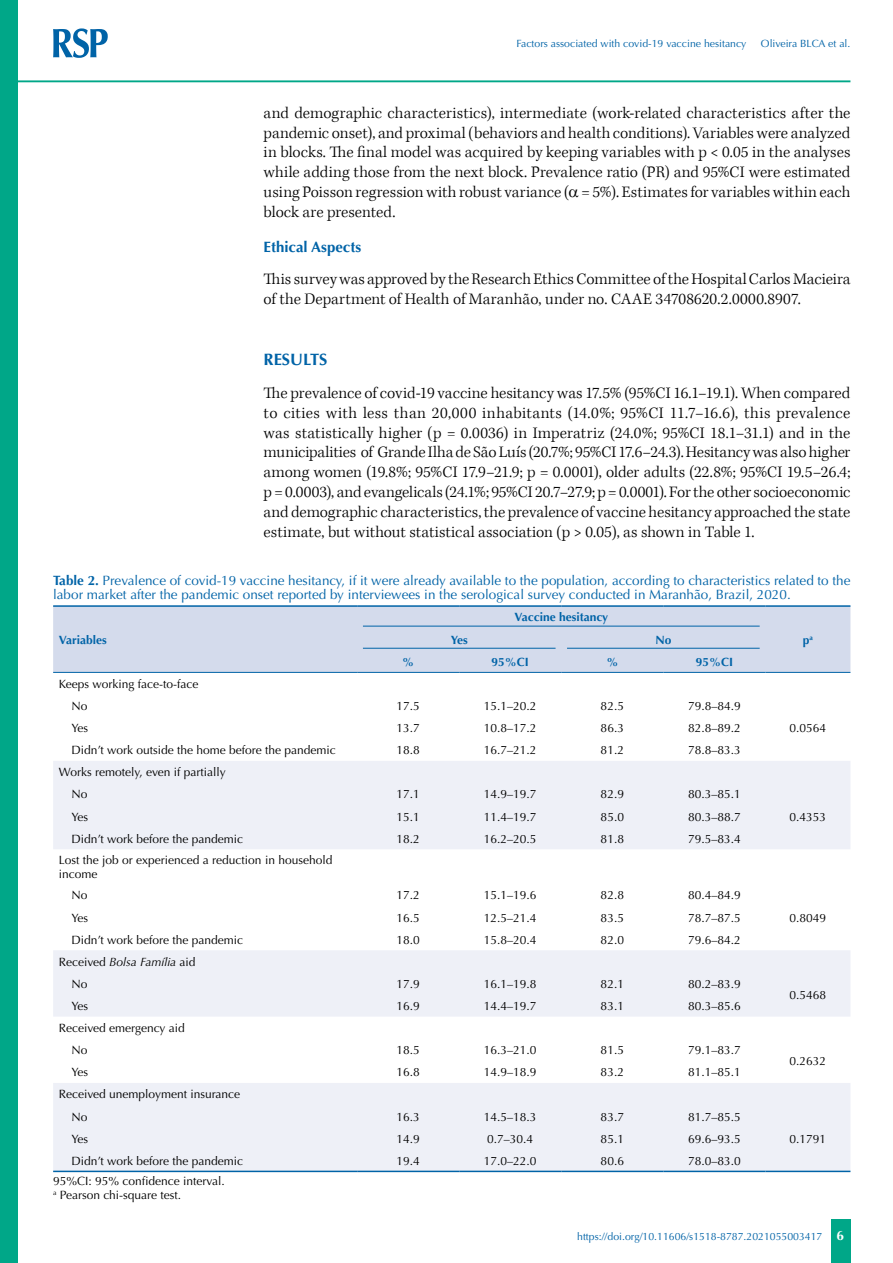
<style>
.page{position:relative;width:893px;height:1263px;background:#fff}
.page>*{position:absolute;margin:0;border:0;box-sizing:border-box;transform-origin:0 0}
.t1{font:300 16.5px/19.8px "Kepler Std";color:#000;text-align:justify}
.t2{font:700 16.5px "Optima";color:#0063a7}
.t3{font:700 15px "Optima";color:#0063a7}
.t4{font:13.5px/14.2px "Optima";color:#0063a7}
.t5{font:700 13.5px "Optima";color:#fff}
.t6{font:12px/22px "Optima";color:#000}
.t7{font:700 12px "Optima";color:#0063a7}
.t8{font:10.5px "Optima";color:#0063a7}
.s1{font-weight:700}
.s2{font-style:italic}
</style>
<div class="page">
<div style="left:831px;top:1220px;width:20px;height:43px;background:#00a788"></div>
<div style="left:0;top:0;width:18px;height:1263px;background:#00a788"></div>
<svg style="left:53px;top:28px;width:55px;height:30px"></svg>
<hr style="left:18px;top:80px;width:832px;height:2px;background:#00a788">
<div style="left:53px;top:607px;width:797px;height:65px;background:#d4dbec"></div>
<svg style="left:53px;top:761px;width:797px;height:410px;fill:#eef0f7"></svg>
<hr style="left:53px;top:605px;width:304px;height:2px;background:#0063a7">
<hr style="left:357px;top:605px;width:102px;height:2px;background:#0063a7">
<hr style="left:459px;top:605px;width:102px;height:2px;background:#0063a7">
<hr style="left:561px;top:605px;width:102px;height:2px;background:#0063a7">
<hr style="left:663px;top:605px;width:102px;height:2px;background:#0063a7">
<hr style="left:765px;top:605px;width:85px;height:2px;background:#0063a7">
<hr style="left:53px;top:672px;width:304px;height:1px;background:#0063a7">
<hr style="left:357px;top:672px;width:102px;height:1px;background:#0063a7">
<hr style="left:459px;top:672px;width:102px;height:1px;background:#0063a7">
<hr style="left:561px;top:672px;width:102px;height:1px;background:#0063a7">
<hr style="left:663px;top:672px;width:102px;height:1px;background:#0063a7">
<hr style="left:765px;top:672px;width:85px;height:1px;background:#0063a7">
<hr style="left:53px;top:1171px;width:304px;height:1px;background:#0063a7">
<hr style="left:357px;top:1171px;width:102px;height:1px;background:#0063a7">
<hr style="left:459px;top:1171px;width:102px;height:1px;background:#0063a7">
<hr style="left:561px;top:1171px;width:102px;height:1px;background:#0063a7">
<hr style="left:663px;top:1171px;width:102px;height:1px;background:#0063a7">
<hr style="left:765px;top:1171px;width:85px;height:1px;background:#0063a7">
<hr style="left:363px;top:626px;width:397px;height:1px;background:#0063a7">
<hr style="left:363px;top:648px;width:193px;height:1px;background:#0063a7">
<hr style="left:567px;top:648px;width:193px;height:1px;background:#0063a7">
<p class="t8" style="left:516px;top:37px;width:231px">Factors associated with covid-19 vaccine hesitancy</p>
<p class="t8" style="left:761px;top:37px;width:91px">Oliveira BLCA et al.</p>
<p class="t1" style="left:264px;top:103px;width:588px">and demographic characteristics), intermediate (work-related characteristics after the pandemic onset), and proximal (behaviors and health conditions). Variables were analyzed in blocks. The final model was acquired by keeping variables with p &lt; 0.05 in the analyses while adding those from the next block. Prevalence ratio (PR) and 95%CI were estimated using Poisson regression with robust variance ( = 5%). Estimates for variables within each block are presented.</p>
<p class="t3" style="left:264px;top:238px;width:99px">Ethical Aspects</p>
<p class="t1" style="left:264px;top:270px;width:588px">This survey was approved by the Research Ethics Committee of the Hospital Carlos Macieira of the Department of Health of Maranhão, under no. CAAE 34708620.2.0000.8907.</p>
<p class="t2" style="left:264px;top:350px;width:65px">RESULTS</p>
<p class="t1" style="left:264px;top:384px;width:588px">The prevalence of covid-19 vaccine hesitancy was 17.5% (95%CI 16.1–19.1). When compared to cities with less than 20,000 inhabitants (14.0%; 95%CI 11.7–16.6), this prevalence was statistically higher (p = 0.0036) in Imperatriz (24.0%; 95%CI 18.1–31.1) and in the municipalities of Grande Ilha de São Luís (20.7%; 95%CI 17.6–24.3). Hesitancy was also higher among women (19.8%; 95%CI 17.9–21.9; p = 0.0001), older adults (22.8%; 95%CI 19.5–26.4; p = 0.0003), and evangelicals (24.1%; 95%CI 20.7–27.9; p = 0.0001). For the other socioeconomic and demographic characteristics, the prevalence of vaccine hesitancy approached the state estimate, but without statistical association (p &gt; 0.05), as shown in Table 1.</p>
<p class="t4" style="left:53px;top:573px;width:799px"><span class="s1">Table 2.</span> Prevalence of covid-19 vaccine hesitancy, if it were already available to the population, according to characteristics related to the labor market after the pandemic onset reported by interviewees in the serological survey conducted in Maranhão, Brazil, 2020.</p>
<p class="t7" style="left:59px;top:632px;width:49px">Variables</p>
<p class="t7" style="left:515px;top:610px;width:95px">Vaccine hesitancy</p>
<p class="t7" style="left:451px;top:632px;width:18px">Yes</p>
<p class="t7" style="left:655px;top:632px;width:18px">No</p>
<p class="t7" style="left:803px;top:632px;width:12px">p<sup>a</sup></p>
<p class="t6" style="left:72px;top:673px;width:128px;text-indent:-13px">Keeps working face-to-face<br>No</p>
<p class="t7" style="left:402px;top:655px;width:13px">%</p>
<p class="t7" style="left:492px;top:655px;width:39px">95%CI</p>
<p class="t7" style="left:606px;top:655px;width:13px">%</p>
<p class="t7" style="left:696px;top:655px;width:39px">95%CI</p>
<p class="t6" style="left:397px;top:695px;width:25px">17.5</p>
<p class="t6" style="left:484px;top:695px;width:54px">15.1–20.2</p>
<p class="t6" style="left:601px;top:695px;width:25px">82.5</p>
<p class="t6" style="left:688px;top:695px;width:54px">79.8–84.9</p>
<p class="t6" style="left:72px;top:717px;width:18px">Yes</p>
<p class="t6" style="left:397px;top:717px;width:25px">13.7</p>
<p class="t6" style="left:484px;top:717px;width:54px">10.8–17.2</p>
<p class="t6" style="left:601px;top:717px;width:25px">86.3</p>
<p class="t6" style="left:688px;top:717px;width:54px">82.8–89.2</p>
<p class="t6" style="left:790px;top:717px;width:38px">0.0564</p>
<p class="t6" style="left:72px;top:739px;width:266px">Didn’t work outside the home before the pandemic</p>
<p class="t6" style="left:397px;top:739px;width:25px">18.8</p>
<p class="t6" style="left:484px;top:739px;width:54px">16.7–21.2</p>
<p class="t6" style="left:601px;top:739px;width:25px">81.2</p>
<p class="t6" style="left:688px;top:739px;width:54px">78.8–83.3</p>
<p class="t6" style="left:72px;top:761px;width:156px;text-indent:-13px">Works remotely, even if partially<br>No</p>
<p class="t6" style="left:397px;top:783px;width:25px">17.1</p>
<p class="t6" style="left:484px;top:783px;width:54px">14.9–19.7</p>
<p class="t6" style="left:601px;top:783px;width:25px">82.9</p>
<p class="t6" style="left:688px;top:783px;width:54px">80.3–85.1</p>
<p class="t6" style="left:72px;top:806px;width:18px">Yes</p>
<p class="t6" style="left:397px;top:806px;width:25px">15.1</p>
<p class="t6" style="left:484px;top:806px;width:54px">11.4–19.7</p>
<p class="t6" style="left:601px;top:806px;width:25px">85.0</p>
<p class="t6" style="left:688px;top:806px;width:54px">80.3–88.7</p>
<p class="t6" style="left:790px;top:806px;width:38px">0.4353</p>
<p class="t6" style="left:72px;top:828px;width:173px">Didn’t work before the pandemic</p>
<p class="t6" style="left:397px;top:828px;width:25px">18.2</p>
<p class="t6" style="left:484px;top:828px;width:54px">16.2–20.5</p>
<p class="t6" style="left:601px;top:828px;width:25px">81.8</p>
<p class="t6" style="left:688px;top:828px;width:54px">79.5–83.4</p>
<p class="t6" style="left:59px;top:853px;width:275px;line-height:14.4px">Lost the job or experienced a reduction in household income</p>
<p class="t6" style="left:72px;top:884px;width:18px">No</p>
<p class="t6" style="left:397px;top:884px;width:25px">17.2</p>
<p class="t6" style="left:484px;top:884px;width:54px">15.1–19.6</p>
<p class="t6" style="left:601px;top:884px;width:25px">82.8</p>
<p class="t6" style="left:688px;top:884px;width:54px">80.4–84.9</p>
<p class="t6" style="left:72px;top:907px;width:18px">Yes</p>
<p class="t6" style="left:397px;top:907px;width:25px">16.5</p>
<p class="t6" style="left:484px;top:907px;width:54px">12.5–21.4</p>
<p class="t6" style="left:601px;top:907px;width:25px">83.5</p>
<p class="t6" style="left:688px;top:907px;width:54px">78.7–87.5</p>
<p class="t6" style="left:790px;top:907px;width:38px">0.8049</p>
<p class="t6" style="left:72px;top:929px;width:173px">Didn’t work before the pandemic</p>
<p class="t6" style="left:397px;top:929px;width:25px">18.0</p>
<p class="t6" style="left:484px;top:929px;width:54px">15.8–20.4</p>
<p class="t6" style="left:601px;top:929px;width:25px">82.0</p>
<p class="t6" style="left:688px;top:929px;width:54px">79.6–84.2</p>
<p class="t6" style="left:72px;top:951px;width:125px;text-indent:-13px">Received <span class="s2">Bolsa Família</span> aid<br>No</p>
<p class="t6" style="left:397px;top:973px;width:25px">17.9</p>
<p class="t6" style="left:484px;top:973px;width:54px">16.1–19.8</p>
<p class="t6" style="left:601px;top:973px;width:25px">82.1</p>
<p class="t6" style="left:688px;top:973px;width:54px">80.2–83.9</p>
<p class="t6" style="left:72px;top:995px;width:18px">Yes</p>
<p class="t6" style="left:397px;top:995px;width:25px">16.9</p>
<p class="t6" style="left:484px;top:995px;width:54px">14.4–19.7</p>
<p class="t6" style="left:601px;top:995px;width:25px">83.1</p>
<p class="t6" style="left:688px;top:995px;width:54px">80.3–85.6</p>
<p class="t6" style="left:72px;top:1017px;width:115px;text-indent:-13px">Received emergency aid<br>No</p>
<p class="t6" style="left:397px;top:1039px;width:25px">18.5</p>
<p class="t6" style="left:484px;top:1039px;width:54px">16.3–21.0</p>
<p class="t6" style="left:601px;top:1039px;width:25px">81.5</p>
<p class="t6" style="left:688px;top:1039px;width:54px">79.1–83.7</p>
<p class="t6" style="left:72px;top:1061px;width:18px">Yes</p>
<p class="t6" style="left:397px;top:1061px;width:25px">16.8</p>
<p class="t6" style="left:484px;top:1061px;width:54px">14.9–18.9</p>
<p class="t6" style="left:601px;top:1061px;width:25px">83.2</p>
<p class="t6" style="left:688px;top:1061px;width:54px">81.1–85.1</p>
<p class="t6" style="left:72px;top:1083px;width:170px;text-indent:-13px">Received unemployment insurance<br>No</p>
<p class="t6" style="left:397px;top:1106px;width:25px">16.3</p>
<p class="t6" style="left:484px;top:1106px;width:54px">14.5–18.3</p>
<p class="t6" style="left:601px;top:1106px;width:25px">83.7</p>
<p class="t6" style="left:688px;top:1106px;width:54px">81.7–85.5</p>
<p class="t6" style="left:790px;top:984px;width:38px">0.5468</p>
<p class="t6" style="left:790px;top:1050px;width:38px">0.2632</p>
<p class="t6" style="left:72px;top:1128px;width:18px">Yes</p>
<p class="t6" style="left:397px;top:1128px;width:25px">14.9</p>
<p class="t6" style="left:487px;top:1128px;width:48px">0.7–30.4</p>
<p class="t6" style="left:601px;top:1128px;width:25px">85.1</p>
<p class="t6" style="left:688px;top:1128px;width:54px">69.6–93.5</p>
<p class="t6" style="left:790px;top:1128px;width:38px">0.1791</p>
<p class="t6" style="left:72px;top:1150px;width:173px">Didn’t work before the pandemic</p>
<p class="t6" style="left:397px;top:1150px;width:25px">19.4</p>
<p class="t6" style="left:484px;top:1150px;width:54px">17.0–22.0</p>
<p class="t6" style="left:601px;top:1150px;width:25px">80.6</p>
<p class="t6" style="left:688px;top:1150px;width:54px">78.0–83.0</p>
<p class="t6" style="left:53px;top:1174px;width:173px;line-height:14.2px">95%CI: 95% confidence interval. <sup>a</sup> Pearson chi-square test.</p>
<p class="t8" style="left:577px;top:1230px;width:247px">https://doi.org/10.11606/s1518-8787.2021055003417</p>
<p class="t5" style="left:836px;top:1227px;width:9px">6</p>
</div>
